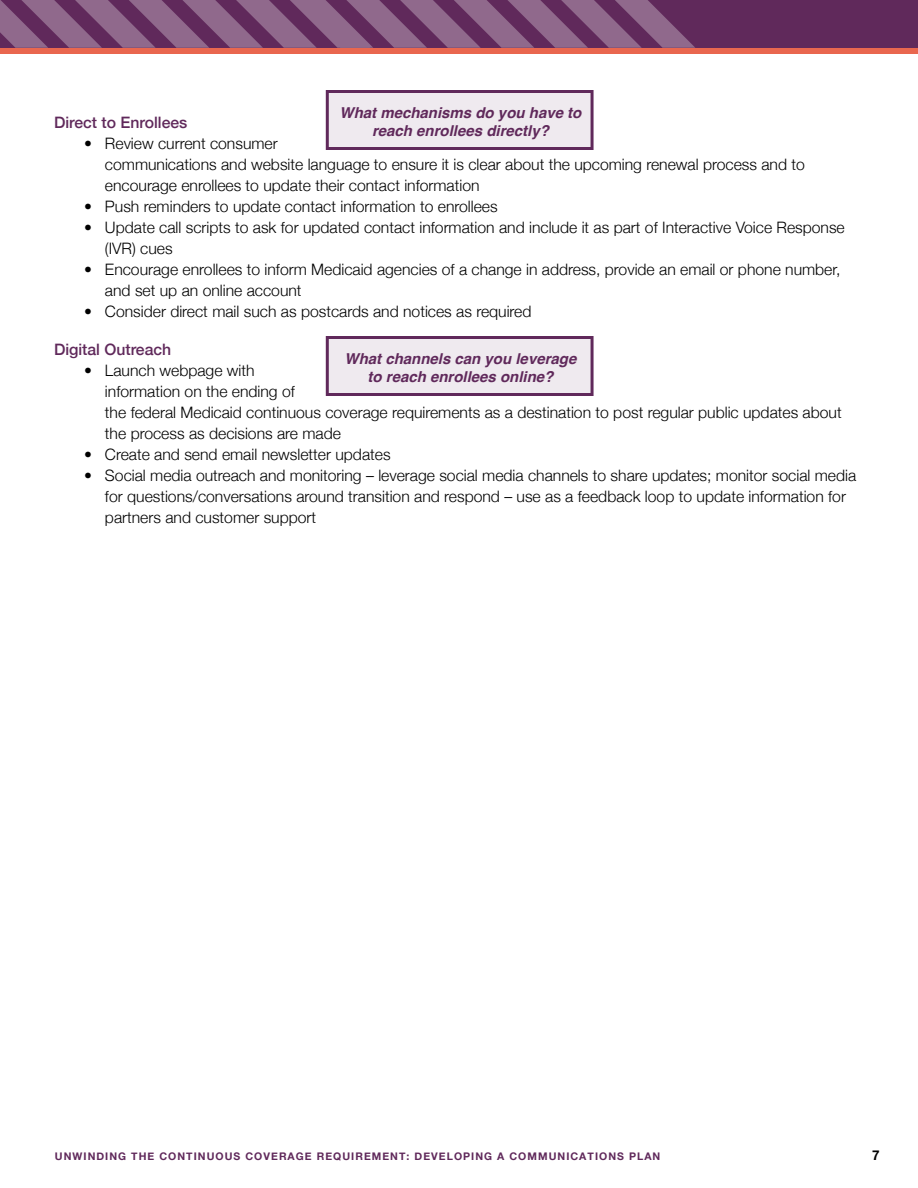
<style>
.page{position:relative;width:918px;height:1188px;background:#fff}
.page>*{position:absolute;margin:0;border:0;box-sizing:border-box;transform-origin:0 0}
.t1{font:300 15.75px/21px "Helvetica Neue";color:#000}
.t2{font:500 15.75px "Helvetica Neue";color:#60295b}
.t3{font:italic 700 15px/18px "Helvetica";color:#60295b;text-align:center}
.t4{font:700 13.5px "Helvetica Neue";color:#000}
.t5{font:700 10.5px "Helvetica Neue";letter-spacing:.1em;color:#60295b}
</style>
<div class="page">
<div style="left:0;top:0;width:918px;height:49px;background:#60295b"></div>
<div style="left:0;top:48px;width:918px;height:5px;background:#e9674f"></div>
<svg style="left:0;top:0;width:695px;height:48px"></svg>
<div style="left:326px;top:90px;width:268px;height:60px;background:#efeaef;border:3px solid #60295b"></div>
<div style="left:326px;top:336px;width:268px;height:60px;background:#efeaef;border:3px solid #60295b"></div>
<p class="t3" style="left:340px;top:105px;width:243px">What mechanisms do you have to reach enrollees directly?</p>
<p class="t2" style="left:54px;top:110px;width:135px">Direct to Enrollees</p>
<p class="t1" style="left:105px;top:132px;width:701px;text-indent:-21px">• Review current consumer<br>communications and website language to ensure it is clear about the upcoming renewal process and to encourage enrollees to update their contact information</p>
<p class="t1" style="left:84px;top:195px;width:415px">• Push reminders to update contact information to enrollees</p>
<p class="t1" style="left:105px;top:216px;width:741px;text-indent:-21px">• Update call scripts to ask for updated contact information and include it as part of Interactive Voice Response (IVR) cues</p>
<p class="t1" style="left:105px;top:258px;width:737px;text-indent:-21px">• Encourage enrollees to inform Medicaid agencies of a change in address, provide an email or phone number, and set up an online account</p>
<p class="t1" style="left:84px;top:300px;width:449px">• Consider direct mail such as postcards and notices as required</p>
<p class="t2" style="left:54px;top:337px;width:119px">Digital Outreach</p>
<p class="t1" style="left:105px;top:359px;width:738px;text-indent:-21px">• Launch webpage with<br>information on the ending of<br>the federal Medicaid continuous coverage requirements as a destination to post regular public updates about the process as decisions are made</p>
<p class="t1" style="left:84px;top:443px;width:308px">• Create and send email newsletter updates</p>
<p class="t1" style="left:105px;top:464px;width:753px;text-indent:-21px">• Social media outreach and monitoring – leverage social media channels to share updates; monitor social media for questions/conversations around transition and respond – use as a feedback loop to update information for partners and customer support</p>
<p class="t3" style="left:345px;top:351px;width:233px">What channels can you leverage to reach enrollees online?</p>
<p class="t5" style="left:55px;top:1148px;width:607px">UNWINDING THE CONTINUOUS COVERAGE REQUIREMENT: DEVELOPING A COMMUNICATIONS PLAN</p>
<p class="t4" style="left:872px;top:1144px;width:9px">7</p>
</div>
